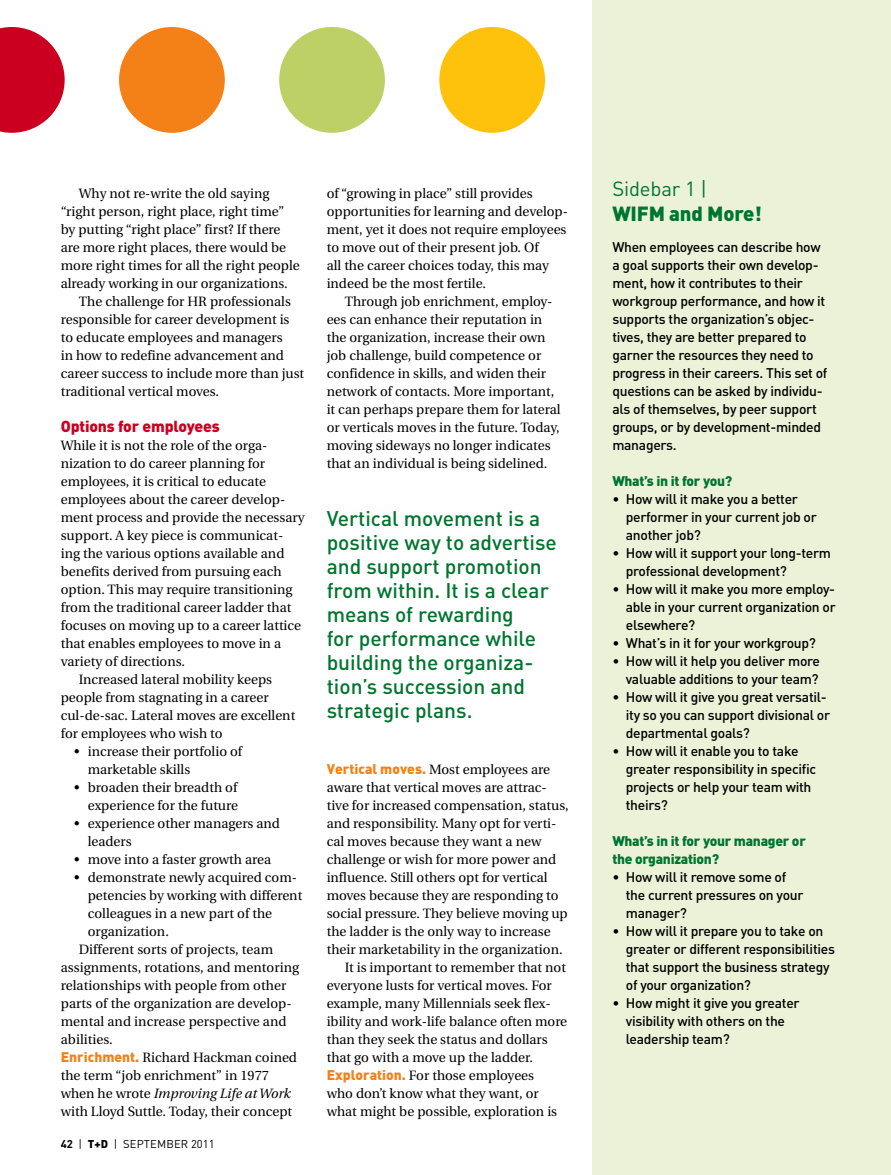
<style>
.page{position:relative;width:891px;height:1175px;background:#fff}
.page>*{position:absolute;margin:0;border:0;box-sizing:border-box;transform-origin:0 0}
.t1{font:500 21px/24px "DINOT";color:#007530}
.t2{font:900 20.25px "DINOT";letter-spacing:-.01em;color:#007530}
.t3{font:20.25px "DINOT";letter-spacing:-.01em;color:#007530}
.t4{font:900 15.75px "DINOT";letter-spacing:-.01em;color:#cb0020}
.t5{font:500 13.8px/18px "DINOT";letter-spacing:-.02em;color:#000}
.t6{font:900 13.8px/18px "DINOT";letter-spacing:-.02em;color:#007530}
.t7{font:13.5px/18px "Utopia";color:#000}
.t8{font:italic 13.5px "Utopia";color:#000}
.t9{font:11.25px "DINOT";letter-spacing:.01em;color:#000}
.s1{font-family:"DINOT";font-weight:900;font-size:13.8px;color:#f38118}
.s2{font-style:normal}
.s3{font-weight:700}
.s4{font-weight:900}
</style>
<div class="page">
<div style="left:593px;top:0;width:298px;height:1174px;background:#ecf2d7"></div>
<svg style="left:0;top:27px;width:65px;height:106px"></svg>
<div style="left:119px;top:27px;width:106px;height:106px;background:#f38118;border-radius:50%"></div>
<div style="left:279px;top:27px;width:106px;height:106px;background:#bcd065;border-radius:50%"></div>
<div style="left:439px;top:27px;width:106px;height:106px;background:#ffc20c;border-radius:50%"></div>
<p class="t7" style="left:79px;top:185px;width:192px">Why not re-write the old saying</p>
<p class="t7" style="left:61px;top:203px;width:225px">“right person, right place, right time”</p>
<p class="t7" style="left:61px;top:221px;width:221px">by putting “right place” first? If there</p>
<p class="t7" style="left:61px;top:239px;width:227px">are more right places, there would be</p>
<p class="t7" style="left:61px;top:257px;width:241px">more right times for all the right people</p>
<p class="t7" style="left:61px;top:275px;width:228px">already working in our organizations.</p>
<p class="t7" style="left:79px;top:293px;width:214px">The challenge for HR professionals</p>
<p class="t7" style="left:61px;top:311px;width:230px">responsible for career development is</p>
<p class="t7" style="left:61px;top:329px;width:223px">to educate employees and managers</p>
<p class="t7" style="left:61px;top:347px;width:225px">in how to redefine advancement and</p>
<p class="t7" style="left:61px;top:365px;width:245px">career success to include more than just</p>
<p class="t7" style="left:61px;top:383px;width:160px">traditional vertical moves.</p>
<p class="t4" style="left:61px;top:416px;width:160px">Options for employees</p>
<p class="t7" style="left:61px;top:437px;width:208px">While it is not the role of the orga-</p>
<p class="t7" style="left:61px;top:455px;width:206px">nization to do career planning for</p>
<p class="t7" style="left:61px;top:473px;width:207px">employees, it is critical to educate</p>
<p class="t7" style="left:61px;top:491px;width:226px">employees about the career develop-</p>
<p class="t7" style="left:61px;top:509px;width:246px">ment process and provide the necessary</p>
<p class="t7" style="left:61px;top:527px;width:224px">support. A key piece is communicat-</p>
<p class="t7" style="left:61px;top:545px;width:225px">ing the various options available and</p>
<p class="t7" style="left:61px;top:563px;width:222px">benefits derived from pursuing each</p>
<p class="t7" style="left:61px;top:581px;width:233px">option. This may require transitioning</p>
<p class="t7" style="left:61px;top:599px;width:232px">from the traditional career ladder that</p>
<p class="t7" style="left:61px;top:617px;width:242px">focuses on moving up to a career lattice</p>
<p class="t7" style="left:61px;top:635px;width:222px">that enables employees to move in a</p>
<p class="t7" style="left:61px;top:653px;width:126px">variety of directions.</p>
<p class="t7" style="left:79px;top:671px;width:195px">Increased lateral mobility keeps</p>
<p class="t7" style="left:61px;top:689px;width:209px">people from stagnating in a career</p>
<p class="t7" style="left:61px;top:707px;width:236px">cul-de-sac. Lateral moves are excellent</p>
<p class="t7" style="left:61px;top:725px;width:163px">for employees who wish to</p>
<p class="t7" style="left:88px;top:743px;width:156px;text-indent:-14px">• increase their portfolio of marketable skills</p>
<p class="t7" style="left:74px;top:779px;width:165px;text-align:right">• broaden their breadth of experience for the future</p>
<p class="t7" style="left:88px;top:815px;width:194px;text-indent:-14px">• experience other managers and leaders</p>
<p class="t7" style="left:74px;top:851px;width:198px">• move into a faster growth area</p>
<p class="t7" style="left:74px;top:869px;width:224px">• demonstrate newly acquired com-</p>
<p class="t7" style="left:88px;top:887px;width:216px">petencies by working with different</p>
<p class="t7" style="left:88px;top:905px;width:186px">colleagues in a new part of the</p>
<p class="t7" style="left:88px;top:923px;width:83px">organization.</p>
<p class="t7" style="left:79px;top:941px;width:196px">Different sorts of projects, team</p>
<p class="t7" style="left:61px;top:959px;width:240px">assignments, rotations, and mentoring</p>
<p class="t7" style="left:61px;top:977px;width:227px">relationships with people from other</p>
<p class="t7" style="left:61px;top:995px;width:233px">parts of the organization are develop-</p>
<p class="t7" style="left:61px;top:1013px;width:227px">mental and increase perspective and</p>
<p class="t7" style="left:61px;top:1031px;width:54px">abilities.</p>
<p class="t7" style="left:61px;top:1049px;width:238px"><span class="s1">Enrichment.</span> Richard Hackman coined</p>
<p class="t7" style="left:61px;top:1067px;width:210px">the term “job enrichment” in 1977</p>
<p class="t8" style="left:61px;top:1086px;width:232px"><span class="s2">when he wrote</span> Improving Life at Work</p>
<p class="t7" style="left:61px;top:1103px;width:233px">with Lloyd Suttle. Today, their concept</p>
<p class="t9" style="left:61px;top:1136px;width:155px"><span class="s3">42</span> | <span class="s4">T+D</span> | SEPTEMBER 2011</p>
<p class="t7" style="left:327px;top:185px;width:243px">of “growing in place” still provides opportunities for learning and develop&shy;ment, yet it does not require employees to move out of their present job. Of<br>all the career choices today, this may indeed be the most fertile.</p>
<p class="t7" style="left:327px;top:293px;width:235px;text-indent:18px">Through job enrichment, employ&shy;ees can enhance their reputation in the organization, increase their own job challenge, build competence or confidence in skills, and widen their network of contacts. More important, it can perhaps prepare them for lateral or verticals moves in the future. Today, moving sideways no longer indicates that an individual is being sidelined.</p>
<h1 class="t1" style="left:327px;top:506px;width:232px">Vertical movement is a positive way to advertise and support promotion from within. It is a clear means of rewarding<br>for performance while building the organiza&shy;tion’s succession and strategic plans.</h1>
<p class="t7" style="left:327px;top:761px;width:225px"><span class="s1">Vertical moves.</span> Most employees are</p>
<p class="t7" style="left:327px;top:779px;width:222px">aware that vertical moves are attrac-</p>
<p class="t7" style="left:327px;top:797px;width:244px">tive for increased compensation, status,</p>
<p class="t7" style="left:327px;top:815px;width:231px">and responsibility. Many opt for verti-</p>
<p class="t7" style="left:327px;top:833px;width:216px">cal moves because they want a new</p>
<p class="t7" style="left:327px;top:851px;width:231px">challenge or wish for more power and</p>
<p class="t7" style="left:327px;top:869px;width:222px">influence. Still others opt for vertical</p>
<p class="t7" style="left:327px;top:887px;width:233px">moves because they are responding to</p>
<p class="t7" style="left:327px;top:905px;width:243px">social pressure. They believe moving up</p>
<p class="t7" style="left:327px;top:923px;width:226px">the ladder is the only way to increase</p>
<p class="t7" style="left:327px;top:941px;width:237px">their marketability in the organization.</p>
<p class="t7" style="left:345px;top:959px;width:223px">It is important to remember that not</p>
<p class="t7" style="left:327px;top:977px;width:227px">everyone lusts for vertical moves. For</p>
<p class="t7" style="left:327px;top:995px;width:226px">example, many Millennials seek flex-</p>
<p class="t7" style="left:327px;top:1013px;width:242px">ibility and work-life balance often more</p>
<p class="t7" style="left:327px;top:1031px;width:223px">than they seek the status and dollars</p>
<p class="t7" style="left:327px;top:1049px;width:208px">that go with a move up the ladder.</p>
<p class="t7" style="left:327px;top:1067px;width:209px"><span class="s1">Exploration.</span> For those employees</p>
<p class="t7" style="left:327px;top:1085px;width:214px">who don’t know what they want, or</p>
<p class="t7" style="left:327px;top:1103px;width:232px">what might be possible, exploration is</p>
<h2 class="t3" style="left:612px;top:175px;width:96px">SIDEBAR 1 |</h2>
<h2 class="t2" style="left:612px;top:200px;width:151px">WIFM and More!</h2>
<p class="t5" style="left:612px;top:237px;width:217px">When employees can describe how a goal supports their own develop&shy;ment, how it contributes to their workgroup performance, and how it supports the organization’s objec&shy;tives, they are better prepared to garner the resources they need to progress in their careers. This set of questions can be asked by individu&shy;als of themselves, by peer support groups, or by development-minded managers.</p>
<p class="t6" style="left:612px;top:471px;width:121px">What’s in it for you?</p>
<p class="t5" style="left:626px;top:489px;width:193px;text-indent:-14px">• How will it make you a better performer in your current job or another job?</p>
<p class="t5" style="left:626px;top:543px;width:207px;text-indent:-14px">• How will it support your long-term professional development?</p>
<p class="t5" style="left:626px;top:579px;width:211px;text-align:justify;text-indent:-14px">• How will it make you more employ&shy;able in your current organization or elsewhere?</p>
<p class="t5" style="left:612px;top:633px;width:205px">• What’s in it for your workgroup?</p>
<p class="t5" style="left:612px;top:651px;width:209px;text-align:right">• How will it help you deliver more valuable additions to your team?</p>
<p class="t5" style="left:626px;top:687px;width:206px;text-indent:-14px">• How will it give you great versatil&shy;ity so you can support divisional or departmental goals?</p>
<p class="t5" style="left:626px;top:741px;width:192px;text-indent:-14px">• How will it enable you to take greater responsibility in specific projects or help your team with theirs?</p>
<p class="t6" style="left:612px;top:831px;width:195px">What’s in it for your manager or the organization?</p>
<p class="t5" style="left:626px;top:867px;width:179px;text-indent:-14px">• How will it remove some of the current pressures on your manager?</p>
<p class="t5" style="left:626px;top:921px;width:211px;text-indent:-14px">• How will it prepare you to take on greater or different responsibilities that support the business strategy of your organization?</p>
<p class="t5" style="left:626px;top:993px;width:175px;text-indent:-14px">• How might it give you greater visibility with others on the leadership team?</p>
</div>
